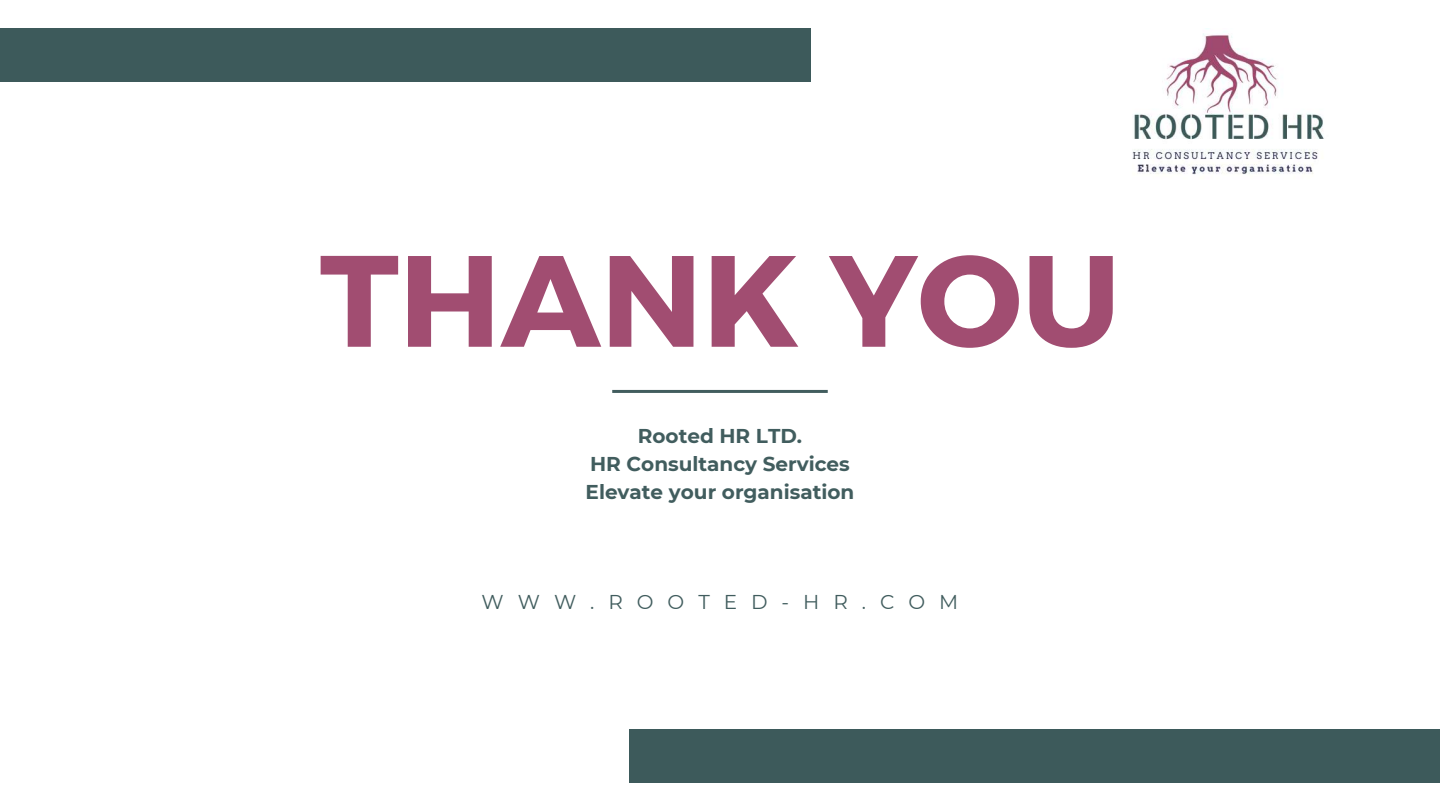
<style>
.page{position:relative;width:1440px;height:810px;background:#fff}
.page>*{position:absolute;margin:0;border:0;box-sizing:border-box;transform-origin:0 0}
.t1{font:700 129.6px "Montserrat";color:#a14d71}
.t2{font:700 20px/27.8px "Montserrat";color:#415d5e;text-align:center}
.t3{font:20px "Montserrat";letter-spacing:.7em;color:#415d5e}
</style>
<div class="page">
<hr style="left:612px;top:390px;width:216px;height:3px;background:#415d5e">
<div style="left:629px;top:729px;width:811px;height:53px;background:#3d5a5b"></div>
<div style="left:0;top:29px;width:811px;height:53px;background:#3d5a5b"></div>
<img style="left:1132px;top:33px;width:192px;height:142px">
<h1 class="t1" style="left:320px;top:216px;width:802px">THANK YOU</h1>
<p class="t2" style="left:586px;top:422px;width:270px">Rooted HR LTD.<br>HR Consultancy Services<br>Elevate your organisation</p>
<p class="t3" style="left:482px;top:589px;width:478px">WWW.ROOTED-HR.COM</p>
</div>
